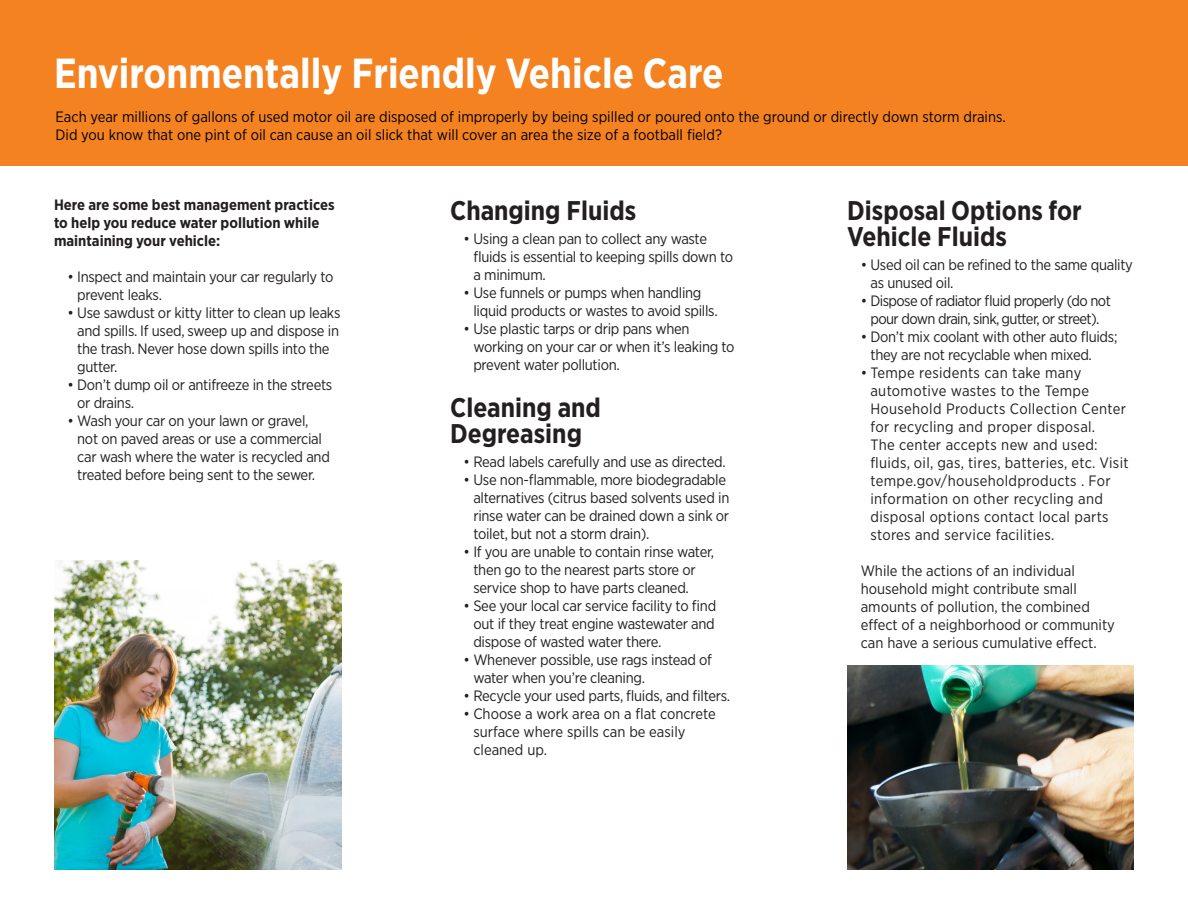
<style>
.page{position:relative;width:1188px;height:918px;background:#fff}
.page>*{position:absolute;margin:0;border:0;box-sizing:border-box;transform-origin:0 0}
.t1{font:700 42px "Gotham Narrow";color:#fff;scale:.95 1}
.t2{font:700 27px/26.4px "Gotham Narrow";color:#231f20}
.t3{font:15px/18px "Gotham Narrow";letter-spacing:-.02em;color:#231f20}
.t4{font:15px/18px "Gotham Narrow";letter-spacing:.02em;color:#231f20}
.t5{font:15px/18px "Gotham Narrow";color:#231f20}
.t6{font:15px "Gotham Narrow";color:#000}
.t7{font:700 15px/18px "Gotham Narrow";color:#231f20}
.t8{font:15px/18px "Gotham Narrow";letter-spacing:-.04em;color:#231f20;text-align:center}
</style>
<div class="page">
<div style="left:0;top:0;width:1188px;height:165px;background:#f58220"></div>
<img style="left:54px;top:561px;width:288px;height:309px">
<img style="left:847px;top:666px;width:287px;height:204px">
<p class="t1" style="left:54px;top:46px;width:706px">Environmentally Friendly Vehicle Care</p>
<p class="t6" style="left:56px;top:107px;width:952px">Each year millions of gallons of used motor oil are disposed of improperly by being spilled or poured onto the ground or directly down storm drains.</p>
<p class="t6" style="left:56px;top:125px;width:668px">Did you know that one pint of oil can cause an oil slick that will cover an area the size of a football field?</p>
<p class="t7" style="left:54px;top:196px;width:282px">Here are some best management practices to help you reduce water pollution while maintaining your vehicle:</p>
<p class="t3" style="left:77px;top:267px;width:258px;text-indent:-10px">• Inspect and maintain your car regularly to prevent leaks.</p>
<p class="t3" style="left:77px;top:303px;width:265px;text-indent:-10px">• Use sawdust or kitty litter to clean up leaks and spills. If used, sweep up and dispose in the trash. Never hose down spills into the gutter.</p>
<p class="t3" style="left:77px;top:375px;width:257px;text-indent:-10px">• Don’t dump oil or antifreeze in the streets or drains.</p>
<p class="t3" style="left:77px;top:411px;width:254px;text-indent:-10px">• Wash your car on your lawn or gravel, not on paved areas or use a commercial car wash where the water is recycled and treated before being sent to the sewer.</p>
<p class="t2" style="left:450px;top:197px;width:188px">Changing Fluids</p>
<p class="t3" style="left:473px;top:229px;width:261px;text-indent:-10px">• Using a clean pan to collect any waste fluids is essential to keeping spills down to a minimum.</p>
<p class="t3" style="left:473px;top:283px;width:246px;text-indent:-10px">• Use funnels or pumps when handling liquid products or wastes to avoid spills.</p>
<p class="t3" style="left:473px;top:319px;width:263px;text-indent:-10px">• Use plastic tarps or drip pans when working on your car or when it’s leaking to prevent water pollution.</p>
<p class="t2" style="left:450px;top:394px;width:152px">Cleaning and<br>Degreasing</p>
<p class="t3" style="left:464px;top:453px;width:264px">• Read labels carefully and use as directed.</p>
<p class="t3" style="left:473px;top:471px;width:258px;text-indent:-10px">• Use non-flammable, more biodegradable alternatives (citrus based solvents used in rinse water can be drained down a sink or toilet, but not a storm drain).</p>
<p class="t3" style="left:473px;top:543px;width:242px;text-indent:-10px">• If you are unable to contain rinse water, then go to the nearest parts store or service shop to have parts cleaned.</p>
<p class="t3" style="left:473px;top:597px;width:244px;text-align:justify;text-indent:-10px">• See your local car service facility to find out if they treat engine wastewater and dispose of wasted water there.</p>
<p class="t3" style="left:473px;top:651px;width:240px;text-indent:-10px">• Whenever possible, use rags instead of water when you’re cleaning.</p>
<p class="t3" style="left:464px;top:687px;width:268px">• Recycle your used parts, fluids, and filters.</p>
<p class="t5" style="left:473px;top:705px;width:244px;text-indent:-10px">• Choose a work area on a flat concrete surface where spills can be easily cleaned up.</p>
<p class="t2" style="left:847px;top:197px;width:236px">Disposal Options for<br>Vehicle Fluids</p>
<p class="t3" style="left:870px;top:255px;width:264px;text-indent:-10px">• Used oil can be refined to the same quality as unused oil.</p>
<p class="t8" style="left:861px;top:291px;width:252px">• Dispose of radiator fluid properly (do not pour down drain, sink, gutter, or street).</p>
<p class="t3" style="left:870px;top:327px;width:249px;text-indent:-10px">• Don’t mix coolant with other auto fluids; they are not recyclable when mixed.</p>
<p class="t4" style="left:870px;top:363px;width:260px;text-indent:-10px">• Tempe residents can take many automotive wastes to the Tempe Household Products Collection Center for recycling and proper disposal.<br>The center accepts new and used: fluids, oil, gas, tires, batteries, etc. Visit tempe.gov/householdproducts . For information on other recycling and disposal options contact local parts stores and service facilities.</p>
<p class="t5" style="left:861px;top:561px;width:256px">While the actions of an individual household might contribute small amounts of pollution, the combined effect of a neighborhood or community can have a serious cumulative effect.</p>
</div>
